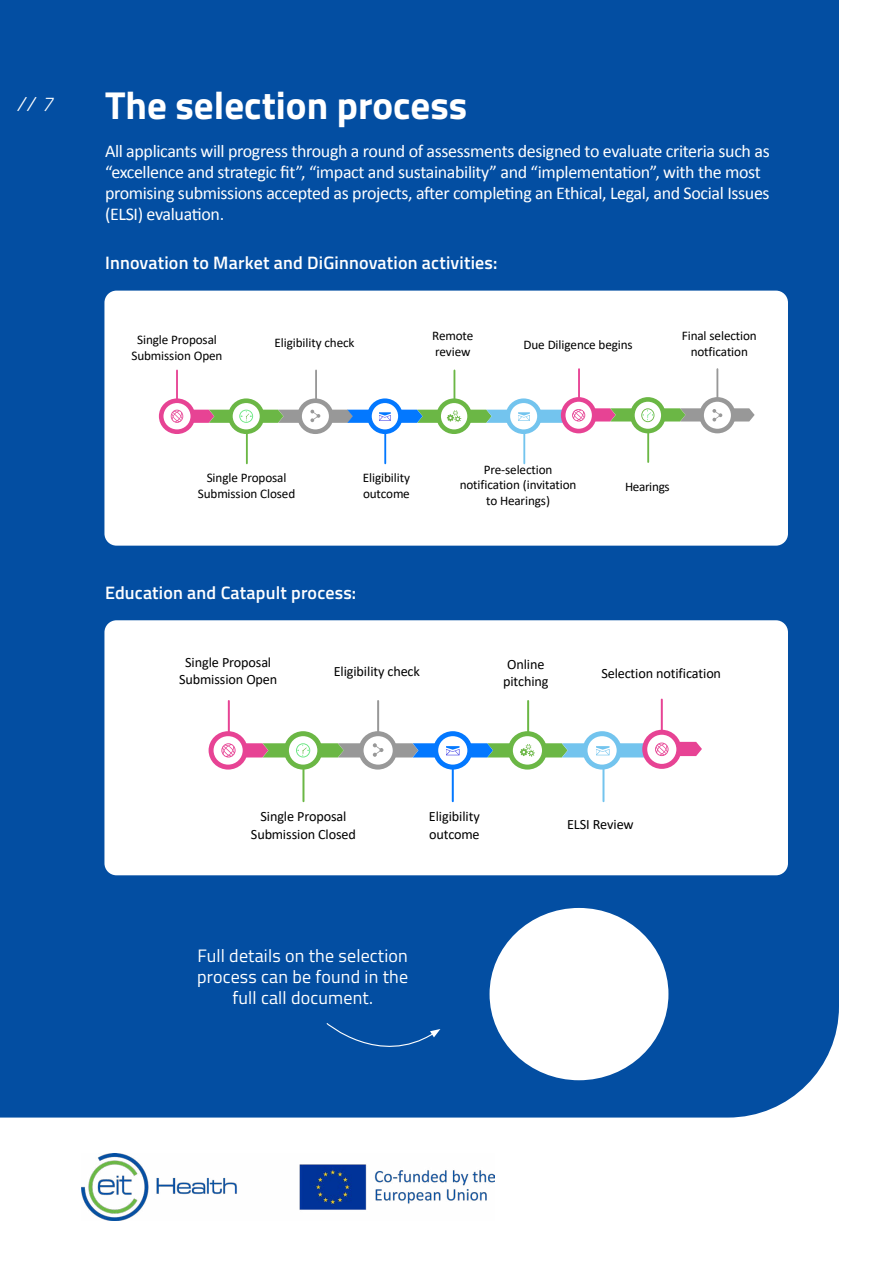
<style>
.page{position:relative;width:893px;height:1263px;background:#fff}
.page>*{position:absolute;margin:0;border:0;box-sizing:border-box;transform-origin:0 0}
.t1{font:700 39px "Titillium Web";color:#fff}
.t2{font:italic 300 19.95px "Titillium Web";color:#fff}
.t3{font:18px/21px "Calibri";letter-spacing:-.02em;color:#fff}
.t4{font:600 18px "Titillium Web";letter-spacing:.01em;color:#fff}
.t5{font:18px/21px "Titillium Web";letter-spacing:.01em;color:#fff;text-align:center}
.t6{font:14.25px/17.1px "Calibri";letter-spacing:-.01em;color:#000;text-align:center}
.t7{font:13.2px/15.8px "Calibri";letter-spacing:-.01em;color:#000;text-align:center}
</style>
<div class="page">
<img style="left:82px;top:1153px;width:413px;height:67px">
<div style="left:0;top:0;width:839px;height:1117px;background:#034ea2"></div>
<div style="left:104px;top:620px;width:684px;height:255px;background:#fff;border-radius:12px"></div>
<hr style="left:228px;top:701px;width:2px;height:50px;background:#e74394">
<div style="left:209px;top:731px;width:39px;height:38px;background:#e74394;border-radius:50%"></div>
<div style="left:214px;top:736px;width:29px;height:29px;background:#fff;border-radius:50%"></div>
<hr style="left:377px;top:701px;width:2px;height:50px;background:#989898">
<div style="left:359px;top:731px;width:38px;height:38px;background:#989898;border-radius:50%"></div>
<div style="left:364px;top:736px;width:29px;height:29px;background:#fff;border-radius:50%"></div>
<hr style="left:527px;top:701px;width:2px;height:50px;background:#6bb745">
<div style="left:508px;top:731px;width:39px;height:38px;background:#6bb745;border-radius:50%"></div>
<div style="left:513px;top:736px;width:29px;height:29px;background:#fff;border-radius:50%"></div>
<hr style="left:302px;top:751px;width:2px;height:50px;background:#6bb745">
<div style="left:284px;top:731px;width:38px;height:38px;background:#6bb745;border-radius:50%"></div>
<div style="left:289px;top:736px;width:28px;height:29px;background:#fff;border-radius:50%"></div>
<hr style="left:452px;top:751px;width:2px;height:50px;background:#0378ff">
<div style="left:433px;top:731px;width:39px;height:38px;background:#0378ff;border-radius:50%"></div>
<div style="left:438px;top:736px;width:29px;height:29px;background:#fff;border-radius:50%"></div>
<hr style="left:602px;top:751px;width:2px;height:50px;background:#73c4ee">
<div style="left:582px;top:731px;width:40px;height:38px;background:#73c4ee;border-radius:50%"></div>
<div style="left:587px;top:736px;width:30px;height:29px;background:#fff;border-radius:50%"></div>
<hr style="left:661px;top:699px;width:2px;height:50px;background:#e74394">
<svg style="left:642px;top:730px;width:39px;height:39px"></svg>
<div style="left:647px;top:735px;width:29px;height:29px;background:#fff;border-radius:50%"></div>
<svg style="left:615px;top:742px;width:87px;height:15px"></svg>
<svg style="left:221px;top:743px;width:388px;height:14px"></svg>
<div style="left:104px;top:291px;width:684px;height:255px;background:#fff;border-radius:12px"></div>
<hr style="left:176px;top:370px;width:2px;height:47px;background:#e74394">
<svg style="left:159px;top:398px;width:36px;height:36px"></svg>
<div style="left:163px;top:403px;width:28px;height:26px;background:#fff;border-radius:50%"></div>
<hr style="left:315px;top:370px;width:2px;height:47px;background:#989898">
<svg style="left:297px;top:398px;width:37px;height:36px"></svg>
<div style="left:302px;top:403px;width:27px;height:26px;background:#fff;border-radius:50%"></div>
<hr style="left:453px;top:370px;width:2px;height:47px;background:#6bb745">
<svg style="left:436px;top:398px;width:36px;height:36px"></svg>
<div style="left:441px;top:403px;width:26px;height:26px;background:#fff;border-radius:50%"></div>
<hr style="left:246px;top:417px;width:2px;height:46px;background:#6bb745">
<svg style="left:228px;top:398px;width:36px;height:36px"></svg>
<div style="left:233px;top:403px;width:27px;height:26px;background:#fff;border-radius:50%"></div>
<hr style="left:384px;top:417px;width:2px;height:46px;background:#0378ff">
<svg style="left:367px;top:398px;width:36px;height:36px"></svg>
<div style="left:372px;top:403px;width:26px;height:26px;background:#fff;border-radius:50%"></div>
<hr style="left:523px;top:417px;width:2px;height:46px;background:#73c4ee">
<svg style="left:505px;top:398px;width:37px;height:36px"></svg>
<div style="left:510px;top:403px;width:27px;height:26px;background:#fff;border-radius:50%"></div>
<hr style="left:578px;top:369px;width:2px;height:46px;background:#e74394">
<div style="left:561px;top:397px;width:35px;height:36px;background:#e74394;border-radius:50%"></div>
<div style="left:565px;top:402px;width:27px;height:27px;background:#fff;border-radius:50%"></div>
<hr style="left:716px;top:369px;width:2px;height:46px;background:#989898">
<div style="left:699px;top:397px;width:36px;height:36px;background:#989898;border-radius:50%"></div>
<div style="left:704px;top:402px;width:27px;height:27px;background:#fff;border-radius:50%"></div>
<hr style="left:647px;top:416px;width:2px;height:46px;background:#6bb745">
<svg style="left:630px;top:397px;width:36px;height:36px"></svg>
<div style="left:635px;top:402px;width:26px;height:27px;background:#fff;border-radius:50%"></div>
<svg style="left:171px;top:408px;width:584px;height:15px"></svg>
<div style="left:490px;top:908px;width:178px;height:172px;background:#fff;border-radius:50%"></div>
<div style="left:326px;top:1022px;width:114px;height:46px;background:#034ea2"></div>
<p class="t2" style="left:16px;top:90px;width:38px">// 7</p>
<h1 class="t1" style="left:105px;top:76px;width:364px">The selection process</h1>
<p class="t3" style="left:105px;top:140px;width:666px">All applicants will progress through a round of assessments designed to evaluate criteria such as “excellence and strategic fit”, “impact and sustainability” and “implementation”, with the most promising submissions accepted as projects, after completing an Ethical, Legal, and Social Issues (ELSI) evaluation.</p>
<p class="t4" style="left:105px;top:249px;width:394px">Innovation to Market and DiGinnovation activities:</p>
<p class="t7" style="left:132px;top:332px;width:92px">Single Proposal<br>Submission Open</p>
<p class="t7" style="left:275px;top:334px;width:81px">Eligibility check</p>
<p class="t7" style="left:432px;top:328px;width:43px;text-align:left">Remote review</p>
<p class="t7" style="left:524px;top:336px;width:111px">Due Diligence begins</p>
<p class="t7" style="left:682px;top:328px;width:76px">Final selection notfication</p>
<p class="t7" style="left:198px;top:469px;width:99px">Single Proposal<br>Submission Closed</p>
<p class="t7" style="left:363px;top:469px;width:49px;text-align:left">Eligibility outcome</p>
<p class="t7" style="left:460px;top:461px;width:118px">Pre-selection notification (invitation to Hearings)</p>
<p class="t4" style="left:105px;top:579px;width:253px">Education and Catapult process:</p>
<p class="t7" style="left:625px;top:478px;width:46px">Hearings</p>
<p class="t6" style="left:179px;top:653px;width:100px">Single Proposal<br>Submission Open</p>
<p class="t6" style="left:334px;top:662px;width:88px">Eligibility check</p>
<p class="t6" style="left:503px;top:655px;width:47px;text-align:left">Online pitching</p>
<p class="t6" style="left:601px;top:664px;width:121px">Selection notification</p>
<p class="t6" style="left:251px;top:808px;width:107px">Single Proposal<br>Submission Closed</p>
<p class="t6" style="left:429px;top:808px;width:52px;text-align:left">Eligibility outcome</p>
<p class="t6" style="left:567px;top:815px;width:68px">ELSI Review</p>
<p class="t5" style="left:197px;top:944px;width:212px">Full details on the selection process can be found in the full call document.</p>
</div>
